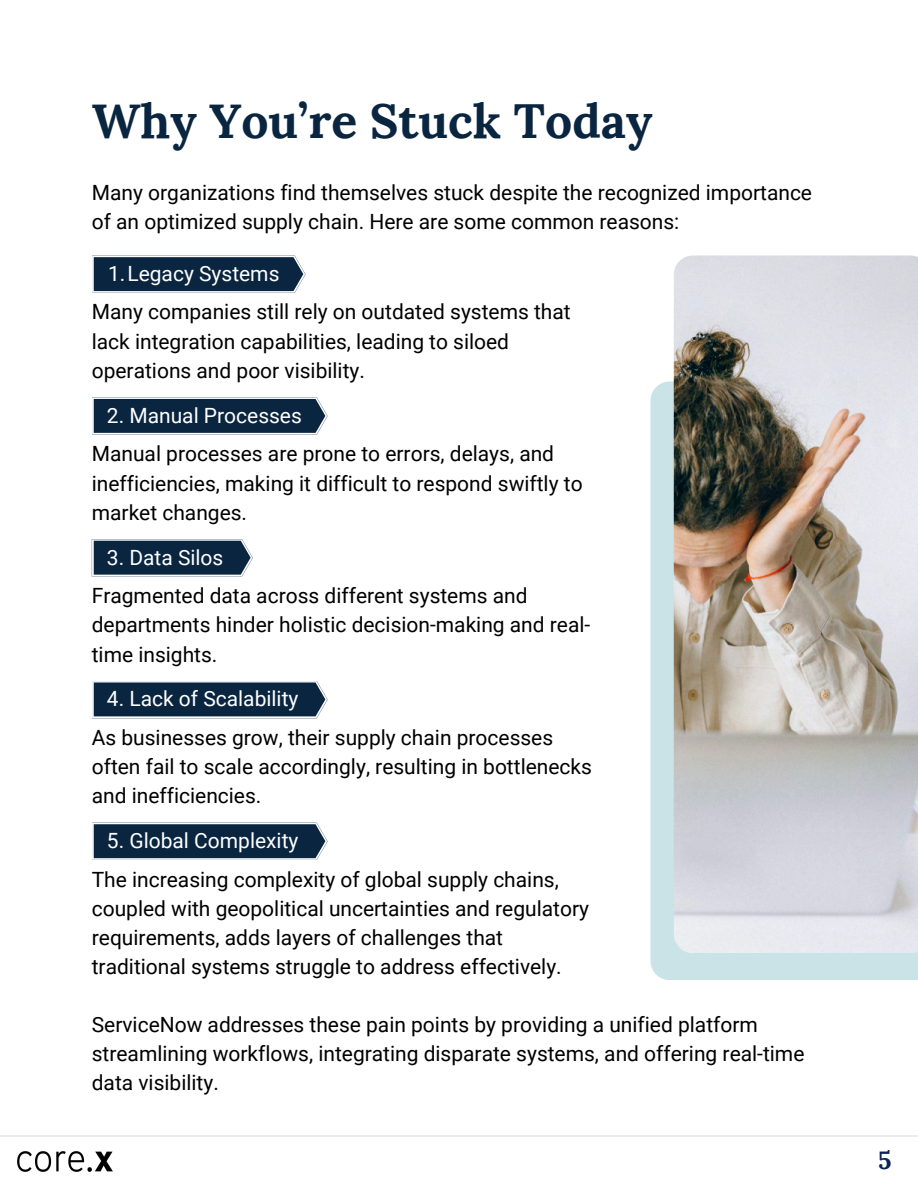
<style>
.page{position:relative;width:918px;height:1188px;background:#fff}
.page>*{position:absolute;margin:0;border:0;box-sizing:border-box;transform-origin:0 0}
.t1{font:700 48px "Lora";color:#0a2540}
.t2{font:700 24.75px "Lora";color:#0b225b}
.t3{font:21px/29.2px "Roboto";color:#000}
.t4{font:21px "Roboto";color:#fff}
</style>
<div class="page">
<hr style="left:0;top:1135px;width:918px;height:2px;background:#032c48">
<img style="left:17px;top:1151px;width:96px;height:20px">
<svg style="left:92px;top:256px;width:214px;height:37px;background:#263e55"></svg>
<svg style="left:92px;top:397px;width:236px;height:38px;background:#284057"></svg>
<svg style="left:92px;top:539px;width:161px;height:38px;background:#2c435a"></svg>
<svg style="left:92px;top:681px;width:236px;height:37px;background:#253d55"></svg>
<svg style="left:92px;top:823px;width:236px;height:37px;background:#253d55"></svg>
<div style="left:650px;top:382px;width:268px;height:598px;background:#cae3e6"></div>
<img style="left:674px;top:255px;width:244px;height:698px">
<p class="t1" style="left:92px;top:89px;width:562px">Why You’re Stuck Today</p>
<p class="t3" style="left:92px;top:178px;width:722px">Many organizations find themselves stuck despite the recognized importance of an optimized supply chain. Here are some common reasons:</p>
<p class="t4" style="left:108px;top:262px;width:173px">1.Legacy Systems</p>
<p class="t3" style="left:92px;top:298px;width:480px">Many companies still rely on outdated systems that lack integration capabilities, leading to siloed operations and poor visibility.</p>
<p class="t4" style="left:107px;top:403px;width:196px">2. Manual Processes</p>
<p class="t3" style="left:92px;top:439px;width:492px">Manual processes are prone to errors, delays, and inefficiencies, making it difficult to respond swiftly to market changes.</p>
<p class="t4" style="left:107px;top:545px;width:118px">3. Data Silos</p>
<p class="t3" style="left:92px;top:581px;width:500px">Fragmented data across different systems and departments hinder holistic decision-making and real&shy;time insights.</p>
<p class="t4" style="left:107px;top:687px;width:193px">4. Lack of Scalability</p>
<p class="t3" style="left:92px;top:723px;width:502px">As businesses grow, their supply chain processes often fail to scale accordingly, resulting in bottlenecks and inefficiencies.</p>
<p class="t4" style="left:107px;top:829px;width:193px">5. Global Complexity</p>
<p class="t3" style="left:92px;top:865px;width:499px">The increasing complexity of global supply chains, coupled with geopolitical uncertainties and regulatory requirements, adds layers of challenges that traditional systems struggle to address effectively.</p>
<p class="t3" style="left:92px;top:1010px;width:714px">ServiceNow addresses these pain points by providing a unified platform streamlining workflows, integrating disparate systems, and offering real-time data visibility.</p>
<p class="t2" style="left:878px;top:1144px;width:15px">5</p>
</div>
